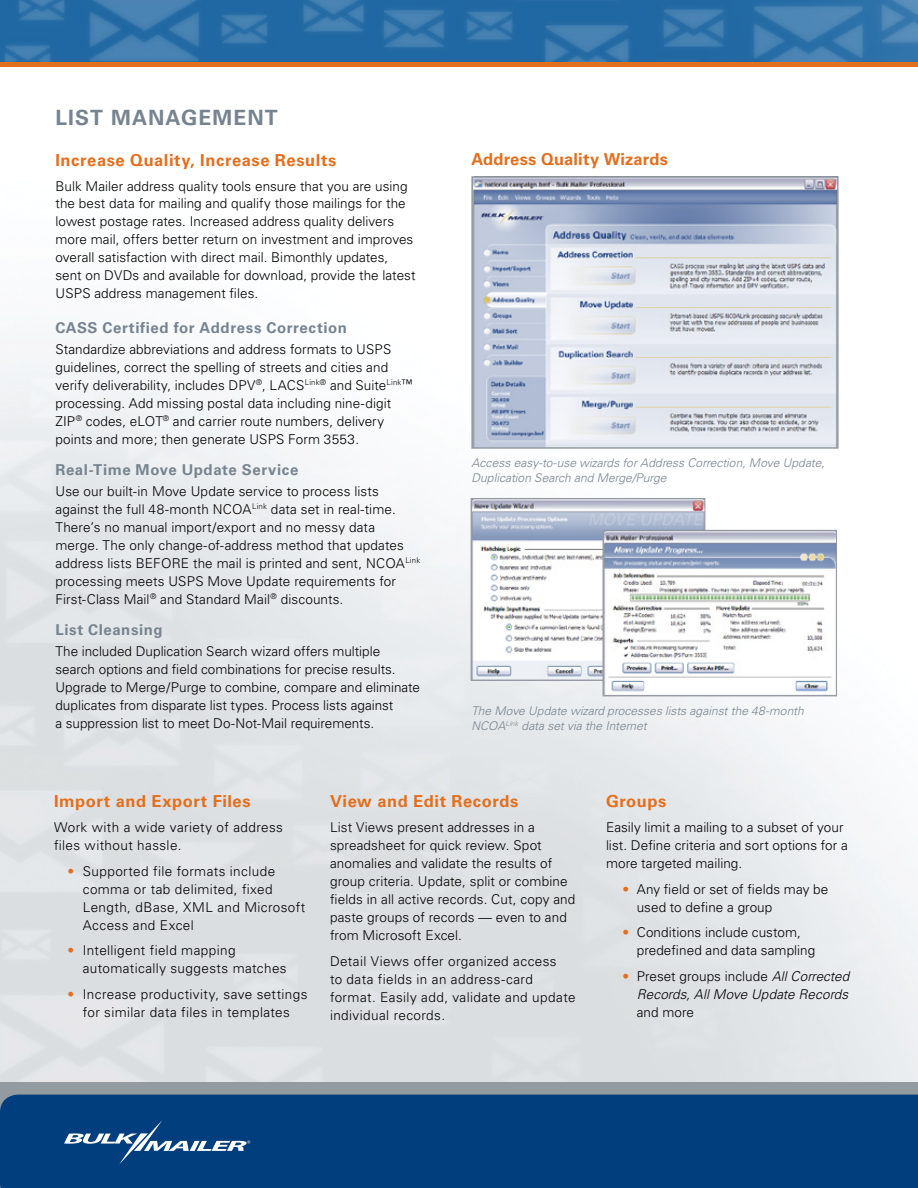
<style>
.page{position:relative;width:918px;height:1188px;background:#fff}
.page>*{position:absolute;margin:0;border:0;box-sizing:border-box;transform-origin:0 0}
.t1{font:700 21px "Univers";letter-spacing:.055em;color:#778490}
.t2{font:700 16.5px "Univers";letter-spacing:.03em;color:#e36f1e}
.t3{font:700 16.5px "Univers";letter-spacing:.01em;color:#e36f1e}
.t4{font:700 15px "Univers";letter-spacing:.035em;color:#778490}
.t5{font:300 13.5px/18px "Univers";letter-spacing:.005em;color:#000}
.t6{font:300 13.5px/18px "Univers";letter-spacing:.03em;color:#000}
.t7{font:italic 300 13.5px/18px "Univers";letter-spacing:.01em;color:#000;text-align:right}
.t8{font:italic 300 12px/15px "Univers";letter-spacing:.005em;color:#778490}
.t9{font:6.3px "Officina Sans";color:#fff}
.s1{font-size:12px}
.s2{color:#e36f1e}
.s3{font-style:normal;color:#e36f1e}
.s4{font-style:normal}
</style>
<div class="page">
<div style="left:0;top:1083px;width:918px;height:105px;background:#939ba1"></div>
<div style="left:0;top:1095px;width:918px;height:93px;background:#003e7e"></div>
<img style="left:473px;top:500px;width:230px;height:179px">
<div style="left:471px;top:498px;width:234px;height:183px;border:1px solid #939ba1"></div>
<img style="left:605px;top:532px;width:230px;height:162px">
<div style="left:603px;top:530px;width:234px;height:166px;border:1px solid #939ba1"></div>
<div style="left:0;top:8px;width:918px;height:59px;background:linear-gradient(to right,#e36f1e,#e36f1e)"></div>
<img style="left:473px;top:178px;width:364px;height:269px">
<div style="left:471px;top:176px;width:368px;height:273px;border:1px solid #939ba1"></div>
<img style="left:0;top:0;width:918px;height:61px">
<svg style="left:64px;top:1120px;width:196px;height:44px;background:#23588f"></svg>
<h1 class="t1" style="left:56px;top:106px;width:224px">List Manag ement</h1>
<p class="t2" style="left:56px;top:150px;width:282px">Increase Quality, Increase Results</p>
<p class="t5" style="left:56px;top:177px;width:362px">Bulk Mailer address quality tools ensure that you are using the best data for mailing and qualify those mailings for the lowest postage rates. Increased address quality delivers more mail, offers better return on investment and improves overall satisfaction with direct mail. Bimonthly updates, sent on DVDs and available for download, provide the latest USPS address management files.</p>
<p class="t4" style="left:56px;top:319px;width:293px">CASS Certified for Address Correction</p>
<p class="t5" style="left:55px;top:340px;width:359px">Standardize abbreviations and address formats to USPS guidelines, correct the spelling of streets and cities and verify deliverability, includes DPV<sup>®</sup>, LACS<sup>Link®</sup> and Suite<sup>Link</sup><span class="s1">™ </span>processing. Add missing postal data including nine-digit ZIP<sup>®</sup> codes, eLOT<sup>®</sup> and carrier route numbers, delivery points and more; then generate USPS Form 3553.</p>
<p class="t4" style="left:56px;top:461px;width:244px">Real-Time Move Update Service</p>
<p class="t5" style="left:55px;top:482px;width:366px">Use our built-in Move Update service to process lists against the full 48-month NCOA<sup>Link</sup> data set in real-time.<br>There’s no manual import/export and no messy data merge. The only change-of-address method that updates address lists BEFORE the mail is printed and sent, NCOA<sup>Link </sup>processing meets USPS Move Update requirements for First-Class Mail<sup>®</sup> and Standard Mail<sup>®</sup> discounts.</p>
<p class="t4" style="left:56px;top:621px;width:109px">List Cleansing</p>
<p class="t5" style="left:56px;top:642px;width:366px">The included Duplication Search wizard offers multiple search options and field combinations for precise results.<br>Upgrade to Merge/Purge to combine, compare and eliminate duplicates from disparate list types. Process lists against<br>a suppression list to meet Do-Not-Mail requirements.</p>
<p class="t3" style="left:471px;top:150px;width:198px">Address Quality Wizards</p>
<p class="t8" style="left:471px;top:455px;width:355px">Access easy-to-use wizards for Address Correction, Move Update,<br>Duplication Search and Merge/Purge</p>
<p class="t8" style="left:471px;top:703px;width:334px">The Move Update wizard processes lists against the 48-month<br>NCOA<sup>Link</sup> data set via the Internet</p>
<p class="t2" style="left:54px;top:792px;width:198px">Import and Export Files</p>
<p class="t6" style="left:54px;top:818px;width:231px">Work with a wide variety of address files without hassle.</p>
<p class="t6" style="left:83px;top:862px;width:224px;text-indent:-15px"><span class="s2">•</span> Supported file formats include comma or tab delimited, fixed<br>Length, dBase, XML and Microsoft<br>Access and Excel</p>
<p class="t6" style="left:83px;top:941px;width:205px;text-indent:-15px"><span class="s2">•</span> Intelligent field mapping automatically suggests matches</p>
<p class="t6" style="left:68px;top:985px;width:242px;text-align:center"><span class="s2">•</span> Increase productivity, save settings for similar data files in templates</p>
<p class="t2" style="left:330px;top:792px;width:190px">View and Edit Records</p>
<p class="t5" style="left:330px;top:818px;width:247px">List Views present addresses in a spreadsheet for quick review. Spot anomalies and validate the results of group criteria. Update, split or combine fields in all active records. Cut, copy and paste groups of records — even to and from Microsoft Excel.</p>
<p class="t6" style="left:330px;top:952px;width:247px">Detail Views offer organized access<br>to data fields in an address-card format. Easily add, validate and update individual records.</p>
<p class="t2" style="left:606px;top:792px;width:62px">Groups</p>
<p class="t5" style="left:606px;top:818px;width:243px">Easily limit a mailing to a subset of your list. Define criteria and sort options for a more targeted mailing.</p>
<p class="t5" style="left:637px;top:880px;width:193px;text-indent:-14px"><span class="s2">•</span> Any field or set of fields may be used to define a group</p>
<p class="t5" style="left:637px;top:923px;width:180px;text-indent:-14px"><span class="s2">•</span> Conditions include custom, predefined and data sampling</p>
<p class="t7" style="left:622px;top:967px;width:228px"><span class="s3">•</span> <span class="s4">Preset groups include</span> All Corrected<br>Records, All Move Update Records</p>
<p class="t5" style="left:637px;top:1003px;width:59px">and more</p>
<p class="t9" style="left:247px;top:1139px;width:5px">®</p>
</div>
